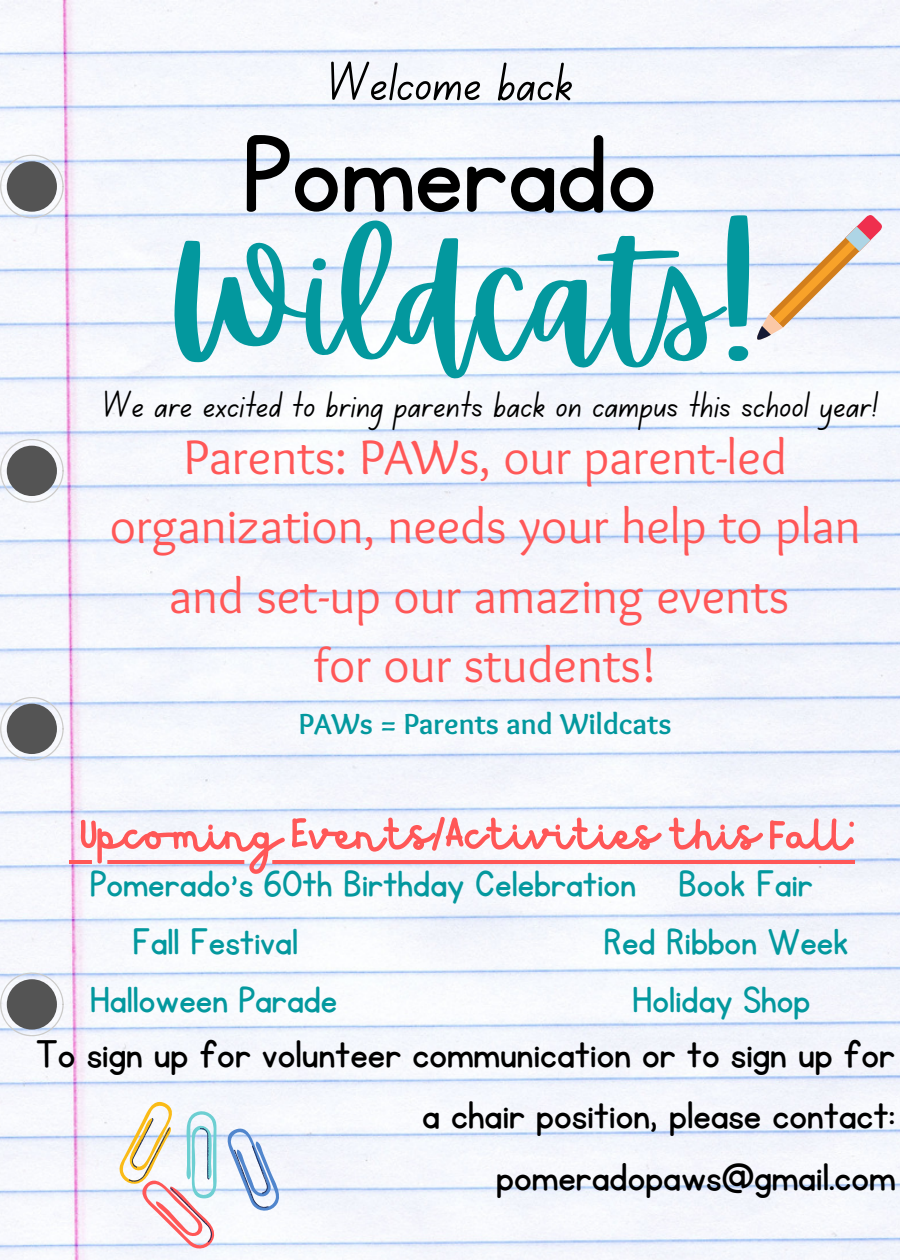
<style>
.page{position:relative;width:900px;height:1260px;background:#fff}
.page>*{position:absolute;margin:0;border:0;box-sizing:border-box;transform-origin:0 0}
.t1{font:152.25px "Apricots";color:#03989e}
.t2{font:125px "KG Primary Penmanship";color:#000}
.t3{font:55px "Hibernate";color:#ff5757}
.t4{font:55px "Canva School Font";color:#000}
.t5{font:50px/69.5px "Sukar Regular";color:#ff5757;text-align:center}
.t6{font:45px/62px "KG Primary Penmanship";color:#000;text-align:right}
.t7{font:42.5px/58px "KG Primary Penmanship";color:#03989e}
.t8{font:37.5px "Canva School Font";color:#000}
.t9{font:700 30px "Sukar";color:#03989e}
</style>
<div class="page">
<img style="left:0;top:0;width:900px;height:1260px">
<svg style="left:0;top:155px;width:64px;height:63px"></svg>
<svg style="left:0;top:697px;width:64px;height:64px"></svg>
<svg style="left:0;top:439px;width:64px;height:64px"></svg>
<svg style="left:0;top:973px;width:64px;height:63px"></svg>
<svg style="left:755px;top:213px;width:129px;height:129px"></svg>
<svg style="left:118px;top:1097px;width:161px;height:151px"></svg>
<hr style="left:69px;top:860px;width:11px;height:4px;background:#ff5757">
<hr style="left:80px;top:860px;width:774px;height:4px;background:#ff5757">
<p class="t4" style="left:327px;top:58px;width:247px">Welcome back</p>
<h2 class="t2" style="left:243px;top:114px;width:415px">Pomerado</h2>
<h1 class="t1" style="left:167px;top:213px;width:591px">Wildcats!</h1>
<p class="t8" style="left:103px;top:388px;width:778px">We are excited to bring parents back on campus this school year!</p>
<p class="t5" style="left:110px;top:426px;width:753px">Parents: PAWs, our parent-led organization, needs your help to plan and set-up our amazing events<br>for our students!</p>
<p class="t9" style="left:299px;top:707px;width:374px">PAWs = Parents and Wildcats</p>
<p class="t3" style="left:80px;top:806px;width:776px">Upcoming Events/Activities this Fall:</p>
<p class="t7" style="left:132px;top:856px;width:682px;text-indent:-42px">Pomerado’s 60th Birthday Celebration Book Fair<br>Fall Festival</p>
<p class="t7" style="left:604px;top:914px;width:246px">Red Ribbon Week</p>
<p class="t7" style="left:90px;top:972px;width:249px">Halloween Parade</p>
<p class="t7" style="left:632px;top:972px;width:179px">Holiday Shop</p>
<p class="t6" style="left:36px;top:1024px;width:861px">To sign up for volunteer communication or to sign up for a chair position, please contact: pomeradopaws@gmail.com</p>
</div>
